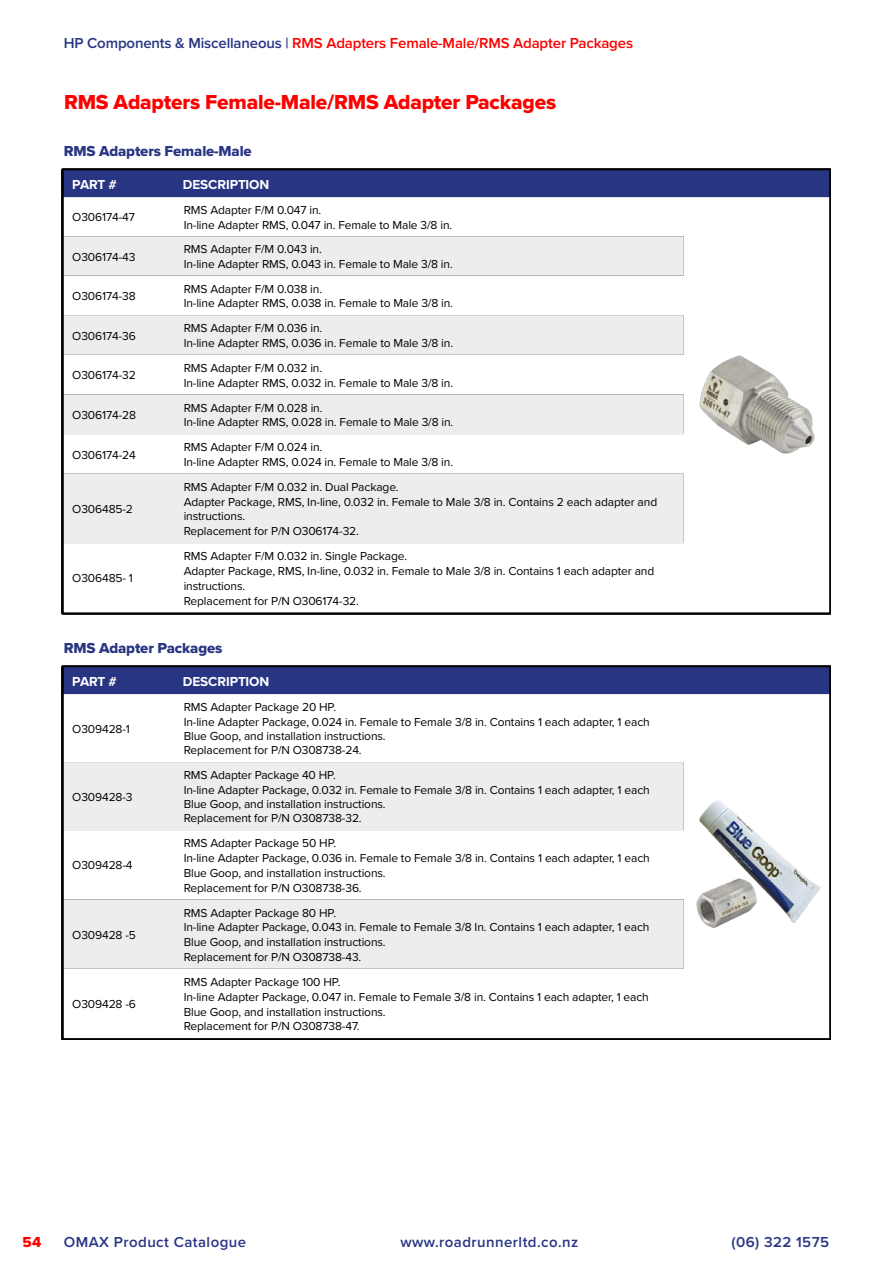
<style>
.page{position:relative;width:893px;height:1263px;background:#fff}
.page>*{position:absolute;margin:0;border:0;box-sizing:border-box;transform-origin:0 0}
.t1{font:21px "Proxima Nova Extrabld";letter-spacing:-.01em;color:#fd0100}
.t2{font:600 15px "Proxima Nova";letter-spacing:-.01em;color:#fd0100}
.t3{font:600 15px "Proxima Nova";letter-spacing:.03em;color:#283583}
.t4{font:15px "Proxima Nova Extrabld";letter-spacing:-.01em;color:#283583}
.t5{font:15px "Proxima Nova Extrabld";color:#fd0100}
.t6{font:700 13.5px "Proxima Nova";letter-spacing:-.005em;color:#fff}
.t7{font:12px/14.9px "Proxima Nova";letter-spacing:-.01em;color:#000}
.s1{color:#283583}
</style>
<div class="page">
<div style="left:64px;top:170px;width:765px;height:27px;background:#283583"></div>
<svg style="left:64px;top:197px;width:765px;height:347px"></svg>
<svg style="left:64px;top:236px;width:620px;height:307px;fill:#ededed"></svg>
<img style="left:684px;top:325px;width:145px;height:160px">
<div style="left:64px;top:667px;width:765px;height:27px;background:#283583"></div>
<svg style="left:64px;top:762px;width:620px;height:207px;fill:#ededed"></svg>
<img style="left:696px;top:800px;width:125px;height:128px">
<p class="t2" style="left:64px;top:32px;width:571px"><span class="s1">HP Components &amp; Miscellaneous |</span> RMS Adapters Female-Male/RMS Adapter Packages</p>
<h1 class="t1" style="left:64px;top:86px;width:494px">RMS Adapters Female-Male/RMS Adapter Packages</h1>
<p class="t4" style="left:64px;top:140px;width:190px">RMS Adapters Female-Male</p>
<p class="t6" style="left:72px;top:174px;width:46px">PART #</p>
<p class="t6" style="left:183px;top:174px;width:88px">DESCRIPTION</p>
<p class="t7" style="left:72px;top:209px;width:64px">O306174-47</p>
<p class="t7" style="left:184px;top:203px;width:270px;line-height:14.4px">RMS Adapter F/M 0.047 in.<br>In-line Adapter RMS, 0.047 in. Female to Male 3/8 in.</p>
<p class="t7" style="left:72px;top:249px;width:65px">O306174-43</p>
<p class="t7" style="left:184px;top:242px;width:271px;line-height:14.4px">RMS Adapter F/M 0.043 in.<br>In-line Adapter RMS, 0.043 in. Female to Male 3/8 in.</p>
<p class="t7" style="left:72px;top:288px;width:65px">O306174-38</p>
<p class="t7" style="left:184px;top:281px;width:271px">RMS Adapter F/M 0.038 in.<br>In-line Adapter RMS, 0.038 in. Female to Male 3/8 in.</p>
<p class="t7" style="left:72px;top:328px;width:65px">O306174-36</p>
<p class="t7" style="left:184px;top:320px;width:271px">RMS Adapter F/M 0.036 in.<br>In-line Adapter RMS, 0.036 in. Female to Male 3/8 in.</p>
<p class="t7" style="left:72px;top:367px;width:65px">O306174-32</p>
<p class="t7" style="left:184px;top:360px;width:271px">RMS Adapter F/M 0.032 in.<br>In-line Adapter RMS, 0.032 in. Female to Male 3/8 in.</p>
<p class="t7" style="left:72px;top:407px;width:65px">O306174-28</p>
<p class="t7" style="left:184px;top:400px;width:271px">RMS Adapter F/M 0.028 in.<br>In-line Adapter RMS, 0.028 in. Female to Male 3/8 in.</p>
<p class="t7" style="left:72px;top:447px;width:65px">O306174-24</p>
<p class="t7" style="left:184px;top:439px;width:271px">RMS Adapter F/M 0.024 in.<br>In-line Adapter RMS, 0.024 in. Female to Male 3/8 in.</p>
<p class="t7" style="left:72px;top:501px;width:62px">O306485-2</p>
<p class="t7" style="left:184px;top:479px;width:475px">RMS Adapter F/M 0.032 in. Dual Package.<br>Adapter Package, RMS, In-line, 0.032 in. Female to Male 3/8 in. Contains 2 each adapter and instructions.<br>Replacement for P/N O306174-32.</p>
<p class="t7" style="left:72px;top:570px;width:62px">O306485- 1</p>
<p class="t7" style="left:184px;top:548px;width:472px">RMS Adapter F/M 0.032 in. Single Package.<br>Adapter Package, RMS, In-line, 0.032 in. Female to Male 3/8 in. Contains 1 each adapter and instructions.<br>Replacement for P/N O306174-32.</p>
<p class="t4" style="left:64px;top:636px;width:160px">RMS Adapter Packages</p>
<p class="t6" style="left:72px;top:671px;width:46px">PART #</p>
<p class="t6" style="left:183px;top:671px;width:88px">DESCRIPTION</p>
<p class="t7" style="left:72px;top:721px;width:59px">O309428-1</p>
<p class="t7" style="left:184px;top:699px;width:468px;line-height:14.4px">RMS Adapter Package 20 HP.<br>In-line Adapter Package, 0.024 in. Female to Female 3/8 in. Contains 1 each adapter, 1 each Blue Goop, and installation instructions.<br>Replacement for P/N O308738-24.</p>
<p class="t7" style="left:72px;top:789px;width:62px">O309428-3</p>
<p class="t7" style="left:72px;top:857px;width:62px">O309428-4</p>
<p class="t7" style="left:72px;top:927px;width:65px">O309428 -5</p>
<p class="t7" style="left:72px;top:996px;width:65px">O309428 -6</p>
<p class="t7" style="left:184px;top:767px;width:468px;line-height:14.4px">RMS Adapter Package 40 HP.<br>In-line Adapter Package, 0.032 in. Female to Female 3/8 in. Contains 1 each adapter, 1 each Blue Goop, and installation instructions.<br>Replacement for P/N O308738-32.</p>
<p class="t7" style="left:184px;top:835px;width:468px">RMS Adapter Package 50 HP.<br>In-line Adapter Package, 0.036 in. Female to Female 3/8 in. Contains 1 each adapter, 1 each Blue Goop, and installation instructions.<br>Replacement for P/N O308738-36.</p>
<p class="t7" style="left:184px;top:904px;width:467px">RMS Adapter Package 80 HP.<br>In-line Adapter Package, 0.043 in. Female to Female 3/8 In. Contains 1 each adapter, 1 each Blue Goop, and installation instructions.<br>Replacement for P/N O308738-43.</p>
<p class="t7" style="left:184px;top:974px;width:467px">RMS Adapter Package 100 HP.<br>In-line Adapter Package, 0.047 in. Female to Female 3/8 in. Contains 1 each adapter, 1 each Blue Goop, and installation instructions.<br>Replacement for P/N O308738-47.</p>
<p class="t5" style="left:22px;top:1231px;width:20px">54</p>
<p class="t3" style="left:64px;top:1231px;width:184px">OMAX Product Catalogue</p>
<p class="t3" style="left:400px;top:1231px;width:179px">www.roadrunnerltd.co.nz</p>
<p class="t3" style="left:731px;top:1231px;width:99px">(06) 322 1575</p>
</div>
